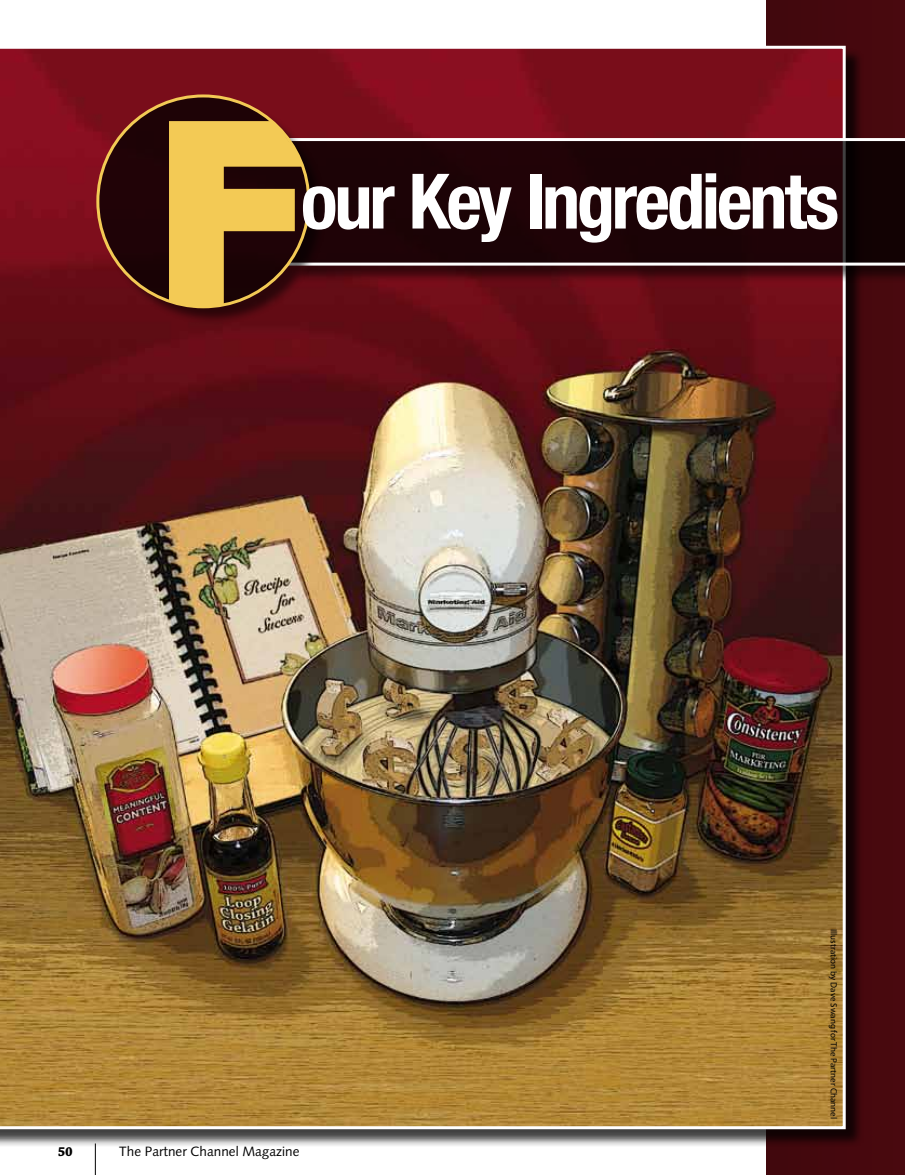
<style>
.page{position:relative;width:905px;height:1175px;background:#fff}
.page>*{position:absolute;margin:0;border:0;box-sizing:border-box;transform-origin:0 0}
.t1{font:700 condensed 76.5px "Helvetica Neue";letter-spacing:-.04em;color:#fff}
.t2{font:13.5px "Syntax";color:#000}
.t3{font:700 13.5px "Chaparral Pro";color:#000}
.t4{font:9px "Myriad Pro";color:#000}
</style>
<div class="page">
<div style="left:766px;top:0;width:138px;height:1174px;background:#48090e"></div>
<div style="left:0;top:48px;width:864px;height:1099px;background:#000;opacity:.75"></div>
<img style="left:0;top:46px;width:845px;height:1083px">
<div style="left:291px;top:142px;width:613px;height:141px;background:#000;opacity:.75"></div>
<svg style="left:327px;top:138px;width:577px;height:128px"></svg>
<div style="left:100px;top:98px;width:227px;height:228px;background:#000;opacity:.75"></div>
<div style="left:98px;top:96px;width:211px;height:211px;background:#1f0307;border-radius:50%"></div>
<svg style="left:169px;top:121px;width:134px;height:186px"></svg>
<hr style="left:95px;top:1143px;width:1px;height:31px;background:#000">
<h1 class="t1" style="left:301px;top:155px;width:540px">our Key Ingredients</h1>
<h2 class="t3" style="left:58px;top:1144px;width:17px">50</h2>
<h2 class="t2" style="left:119px;top:1143px;width:182px">The Partner Channel Magazine</h2>
<p class="t4" style="left:839px;top:929px;width:191px;rotate:90deg">Illustration by Dave Swang for The Partner Channel</p>
</div>
